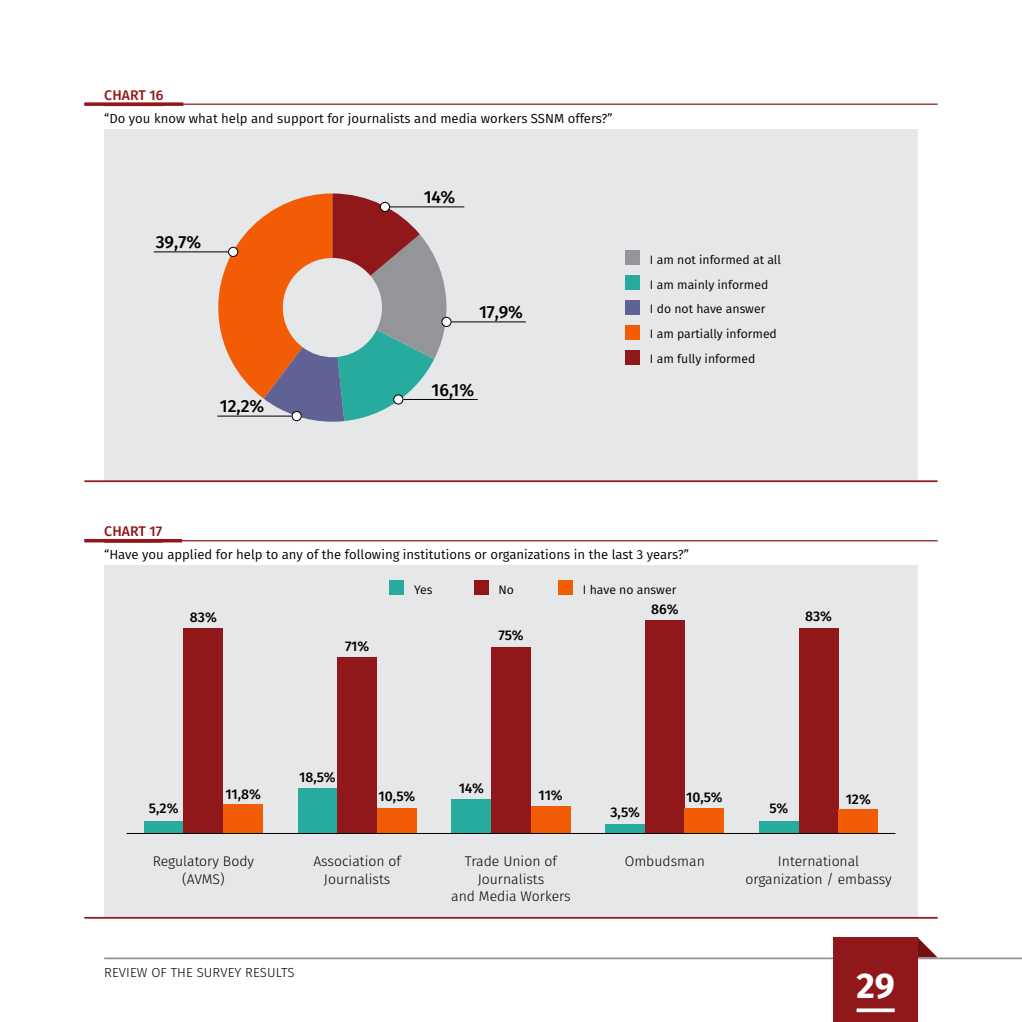
<style>
.page{position:relative;width:1022px;height:1022px;background:#fff}
.page>*{position:absolute;margin:0;border:0;box-sizing:border-box;transform-origin:0 0}
.t1{font:700 35.7px "Fira Sans";color:#fff}
.t2{font:500 17.5px "Fira Sans";color:#000}
.t3{font:300 14px/17.5px "Fira Sans";color:#000;text-align:center}
.t4{font:500 14px "Fira Sans";color:#000}
.t5{font:500 14px "Fira Sans";letter-spacing:.01em;color:#90181b}
.t6{font:13.12px "Fira Sans";color:#000}
.t7{font:300 13.12px "Fira Sans";color:#000}
.t8{font:12.25px/24.8px "Fira Sans";color:#000}
</style>
<div class="page">
<div style="left:104px;top:129px;width:814px;height:352px;background:#e6e7e8"></div>
<div style="left:104px;top:566px;width:814px;height:352px;background:#e6e7e8"></div>
<div style="left:144px;top:820px;width:40px;height:13px;background:#27ab9e"></div>
<div style="left:184px;top:628px;width:39px;height:205px;background:#90181b"></div>
<div style="left:223px;top:805px;width:40px;height:29px;background:#f25c05"></div>
<div style="left:298px;top:788px;width:39px;height:45px;background:#27ab9e"></div>
<div style="left:337px;top:657px;width:40px;height:176px;background:#90181b"></div>
<div style="left:377px;top:808px;width:40px;height:26px;background:#f25c05"></div>
<div style="left:451px;top:799px;width:40px;height:34px;background:#27ab9e"></div>
<div style="left:491px;top:647px;width:40px;height:186px;background:#90181b"></div>
<div style="left:531px;top:807px;width:39px;height:27px;background:#f25c05"></div>
<div style="left:605px;top:823px;width:40px;height:10px;background:#27ab9e"></div>
<div style="left:645px;top:620px;width:40px;height:213px;background:#90181b"></div>
<div style="left:685px;top:808px;width:39px;height:26px;background:#f25c05"></div>
<div style="left:759px;top:821px;width:40px;height:12px;background:#27ab9e"></div>
<div style="left:799px;top:628px;width:39px;height:205px;background:#90181b"></div>
<div style="left:838px;top:809px;width:40px;height:25px;background:#f25c05"></div>
<hr style="left:84px;top:480px;width:854px;height:2px;background:#90181b">
<hr style="left:84px;top:104px;width:854px;height:1px;background:#90181b">
<svg style="left:84px;top:102px;width:99px;height:4px"></svg>
<hr style="left:104px;top:104px;width:60px;height:2px;background:#90181b">
<hr style="left:84px;top:917px;width:854px;height:2px;background:#90181b">
<hr style="left:84px;top:540px;width:854px;height:1px;background:#90181b">
<hr style="left:84px;top:539px;width:98px;height:3px;background:#90181b">
<hr style="left:104px;top:540px;width:58px;height:3px;background:#90181b">
<div style="left:625px;top:275px;width:15px;height:15px;background:#27ab9e"></div>
<div style="left:625px;top:251px;width:15px;height:14px;background:#939598"></div>
<div style="left:625px;top:300px;width:15px;height:15px;background:#606195"></div>
<div style="left:625px;top:325px;width:15px;height:15px;background:#f25c05"></div>
<div style="left:625px;top:350px;width:15px;height:15px;background:#90181b"></div>
<svg style="left:218px;top:193px;width:228px;height:229px"></svg>
<hr style="left:451px;top:321px;width:75px;height:1px;background:#000">
<div style="left:442px;top:317px;width:9px;height:9px;background:#fff;border-radius:50%"></div>
<div style="left:441px;top:317px;width:10px;height:10px;border:1px solid #000;border-radius:50%"></div>
<hr style="left:403px;top:399px;width:75px;height:1px;background:#000">
<div style="left:394px;top:395px;width:9px;height:9px;background:#fff;border-radius:50%"></div>
<div style="left:393px;top:394px;width:10px;height:10px;border:1px solid #000;border-radius:50%"></div>
<hr style="left:390px;top:207px;width:74px;height:1px;background:#000">
<div style="left:380px;top:202px;width:10px;height:9px;background:#fff;border-radius:50%"></div>
<div style="left:380px;top:202px;width:10px;height:10px;border:1px solid #000;border-radius:50%"></div>
<hr style="left:154px;top:251px;width:74px;height:1px;background:#000">
<div style="left:229px;top:247px;width:9px;height:9px;background:#fff;border-radius:50%"></div>
<div style="left:228px;top:247px;width:10px;height:10px;border:1px solid #000;border-radius:50%"></div>
<hr style="left:217px;top:416px;width:75px;height:1px;background:#000">
<div style="left:292px;top:411px;width:9px;height:10px;background:#fff;border-radius:50%"></div>
<div style="left:292px;top:411px;width:10px;height:10px;border:1px solid #000;border-radius:50%"></div>
<hr style="left:126px;top:833px;width:769px;height:1px;background:#000">
<div style="left:389px;top:580px;width:15px;height:15px;background:#27ab9e"></div>
<div style="left:474px;top:580px;width:15px;height:15px;background:#90181b"></div>
<div style="left:558px;top:580px;width:15px;height:15px;background:#f25c05"></div>
<svg style="left:918px;top:938px;width:19px;height:19px"></svg>
<hr style="left:104px;top:957px;width:918px;height:2px;background:#939598">
<div style="left:833px;top:938px;width:85px;height:84px;background:#90181b"></div>
<svg style="left:857px;top:1008px;width:38px;height:4px"></svg>
<p class="t5" style="left:104px;top:84px;width:61px">CHART 16</p>
<p class="t6" style="left:104px;top:108px;width:510px">“Do you know what help and support for journalists and media workers SSNM offers?”</p>
<h2 class="t2" style="left:156px;top:228px;width:47px">39,7%</h2>
<p class="t5" style="left:104px;top:520px;width:60px">CHART 17</p>
<h2 class="t2" style="left:220px;top:392px;width:46px">12,2%</h2>
<h2 class="t2" style="left:424px;top:183px;width:33px">14%</h2>
<h2 class="t2" style="left:479px;top:298px;width:45px">17,9%</h2>
<h2 class="t2" style="left:432px;top:375px;width:44px">16,1%</h2>
<p class="t8" style="left:650px;top:247px;width:133px">I am not informed at all</p>
<p class="t8" style="left:650px;top:272px;width:120px">I am mainly informed</p>
<p class="t8" style="left:650px;top:296px;width:129px">I do not have answer<br>I am partially informed<br>I am fully informed</p>
<p class="t6" style="left:104px;top:545px;width:586px">“Have you applied for help to any of the following institutions or organizations in the last 3 years?”</p>
<p class="t4" style="left:190px;top:606px;width:28px">83%</p>
<p class="t4" style="left:345px;top:634px;width:26px">71%</p>
<p class="t8" style="left:414px;top:577px;width:20px">Yes</p>
<p class="t8" style="left:499px;top:577px;width:17px">No</p>
<p class="t8" style="left:583px;top:577px;width:95px">I have no answer</p>
<p class="t4" style="left:498px;top:624px;width:27px">75%</p>
<p class="t4" style="left:651px;top:597px;width:29px">86%</p>
<p class="t4" style="left:805px;top:605px;width:28px">83%</p>
<p class="t4" style="left:149px;top:797px;width:31px">5,2%</p>
<p class="t4" style="left:225px;top:783px;width:37px">11,8%</p>
<p class="t4" style="left:299px;top:766px;width:38px">18,5%</p>
<p class="t4" style="left:379px;top:785px;width:38px">10,5%</p>
<p class="t4" style="left:459px;top:776px;width:27px">14%</p>
<p class="t4" style="left:539px;top:784px;width:26px">11%</p>
<p class="t4" style="left:610px;top:800px;width:31px">3,5%</p>
<p class="t4" style="left:686px;top:786px;width:38px">10,5%</p>
<p class="t4" style="left:769px;top:797px;width:20px">5%</p>
<p class="t4" style="left:846px;top:787px;width:27px">12%</p>
<p class="t3" style="left:153px;top:853px;width:103px">Regulatory Body (AVMS)</p>
<p class="t3" style="left:313px;top:853px;width:89px">Association of<br>Journalists</p>
<p class="t3" style="left:451px;top:853px;width:121px">Trade Union of<br>Journalists<br>and Media Workers</p>
<p class="t3" style="left:745px;top:853px;width:148px">International organization / embassy</p>
<p class="t3" style="left:625px;top:853px;width:82px">Ombudsman</p>
<p class="t7" style="left:104px;top:963px;width:16px">Review</p>
<p class="t7" style="left:151px;top:963px;width:28px">of the</p>
<p class="t7" style="left:197px;top:963px;width:9px">survey</p>
<p class="t7" style="left:245px;top:963px;width:8px">results</p>
<h1 class="t1" style="left:857px;top:955px;width:40px">29</h1>
</div>
